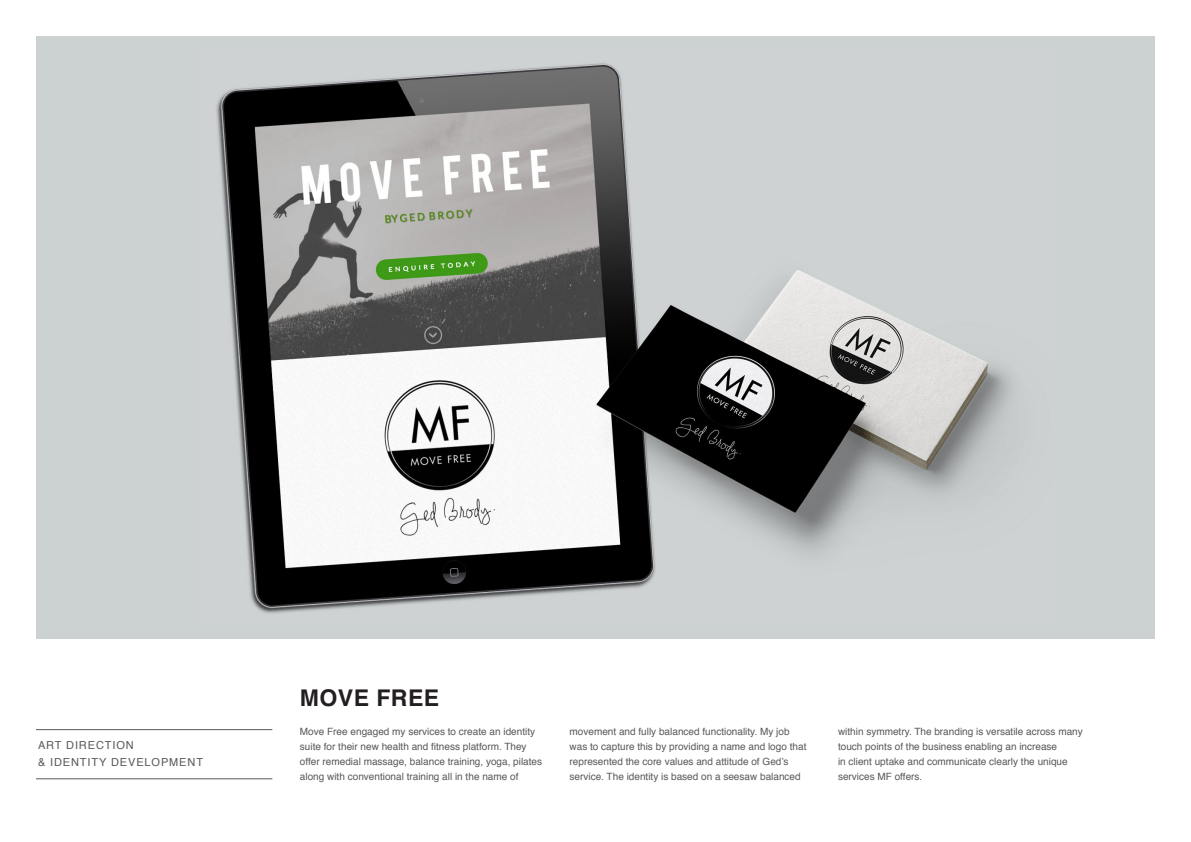
<style>
.page{position:relative;width:1191px;height:842px;background:#fff}
.page>*{position:absolute;margin:0;border:0;box-sizing:border-box;transform-origin:0 0}
.t1{font:700 23px "Helvetica";letter-spacing:.02em;color:#231f20}
.t2{font:11px/17px "Helvetica";letter-spacing:.08em;color:#57585a}
.t3{font:10px/15px "Helvetica";color:#57585a}
</style>
<div class="page">
<div style="left:36px;top:36px;width:1119px;height:603px;background:#ccd2d2"></div>
<img style="left:216px;top:63px;width:798px;height:550px">
<hr style="left:36px;top:729px;width:236px;height:1px;background:#57585a">
<hr style="left:36px;top:778px;width:236px;height:1px;background:#57585a">
<p class="t2" style="left:38px;top:737px;width:166px">ART DIRECTION<br>&amp; IDENTITY DEVELOPMENT</p>
<p class="t1" style="left:300px;top:679px;width:141px">MOVE FREE</p>
<p class="t3" style="left:300px;top:724px;width:244px">Move Free engaged my services to create an identity suite for their new health and fitness platform. They offer remedial massage, balance training, yoga, pilates along with conventional training all in the name of</p>
<p class="t3" style="left:569px;top:724px;width:238px">movement and fully balanced functionality. My job was to capture this by providing a name and logo that represented the core values and attitude of Ged’s service. The identity is based on a seesaw balanced</p>
<p class="t3" style="left:838px;top:724px;width:246px">within symmetry. The branding is versatile across many touch points of the business enabling an increase<br>in client uptake and communicate clearly the unique services MF offers.</p>
</div>
